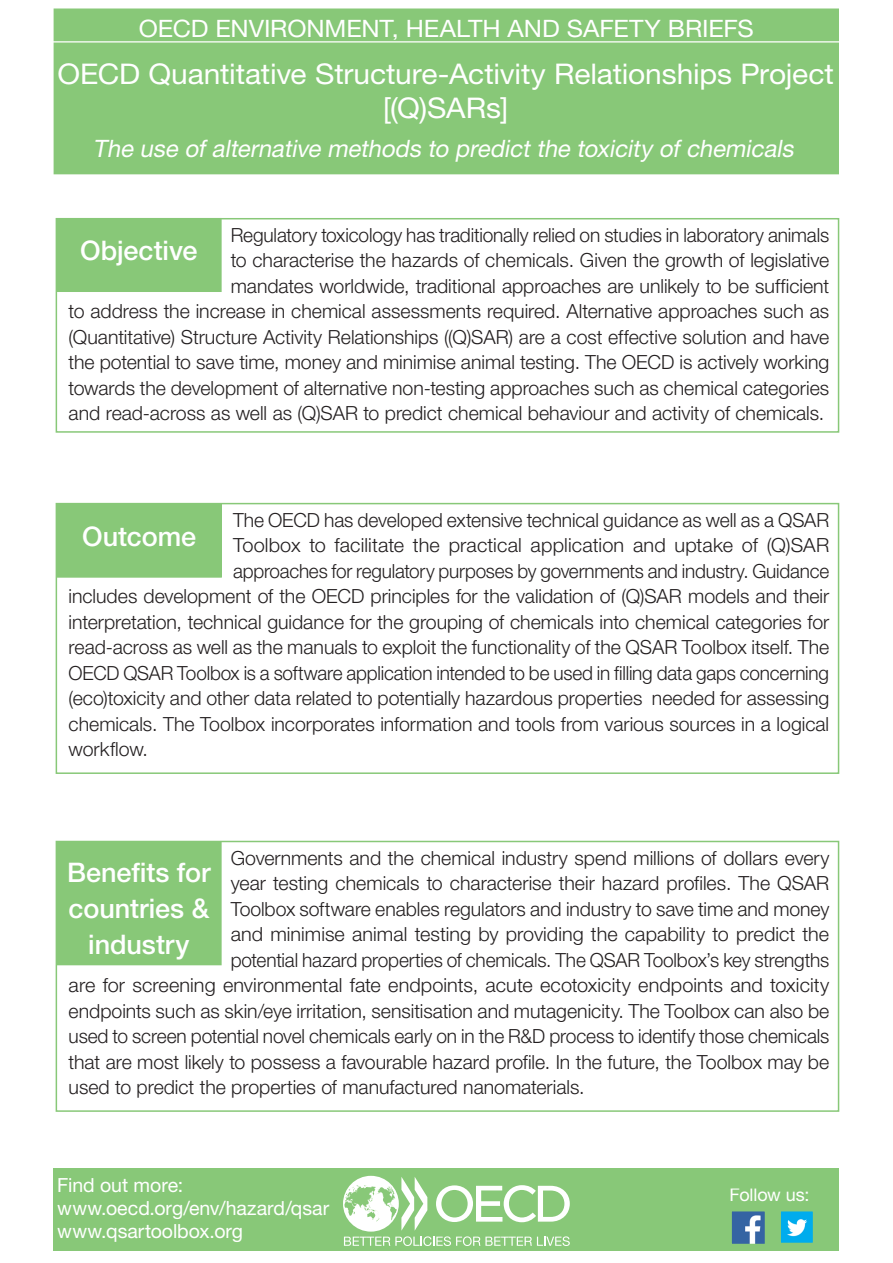
<style>
.page{position:relative;width:893px;height:1263px;background:#fff}
.page>*{position:absolute;margin:0;border:0;box-sizing:border-box;transform-origin:0 0}
.t1{font:28.5px/34.2px "Helvetica Neue LT Std";letter-spacing:-.005em;color:#fff;text-align:center;scale:1.05 1}
.TITLE_2_w_line{font:500 27px/36px "Helvetica Neue LT Std";letter-spacing:-.005em;color:#fff;text-align:center}
.t2{font:italic 24px "Helvetica Neue LT Std";color:#fff}
.t3{font:24px "Helvetica Neue LT Std";letter-spacing:-.005em;color:#fff;scale:1.05 1}
.Body_text{font:300 19.5px/25.5px "Helvetica Neue LT Std";letter-spacing:-.005em;color:#231f20;text-align:right}
.t4{font:19.5px "Helvetica Neue LT Std";color:#fff}
.t5{font:18px "Helvetica Neue LT Std";letter-spacing:-.005em;color:#fff}
</style>
<div class="page">
<div style="left:54px;top:1168px;width:785px;height:83px;background:#88c878"></div>
<div style="left:54px;top:43px;width:785px;height:131px;background:#88c878"></div>
<div style="left:54px;top:9px;width:784px;height:31px;background:#88c878"></div>
<div style="left:54px;top:9px;width:785px;height:32px;border:2px solid #88c878"></div>
<svg style="left:343px;top:1176px;width:227px;height:70px"></svg>
<div style="left:56px;top:218px;width:783px;height:215px;border:2px solid #88c878"></div>
<div style="left:57px;top:219px;width:164px;height:72px;background:#88c878"></div>
<div style="left:56px;top:218px;width:166px;height:74px;border:2px solid #88c878"></div>
<div style="left:56px;top:503px;width:783px;height:271px;border:2px solid #88c878"></div>
<div style="left:57px;top:504px;width:164px;height:73px;background:#88c878"></div>
<div style="left:56px;top:504px;width:166px;height:74px;border:2px solid #88c878"></div>
<div style="left:56px;top:841px;width:783px;height:271px;border:2px solid #88c878"></div>
<div style="left:57px;top:842px;width:164px;height:122px;background:#88c878"></div>
<div style="left:56px;top:841px;width:166px;height:124px;border:2px solid #88c878"></div>
<img style="left:733px;top:1213px;width:30px;height:29px">
<div style="left:730px;top:1210px;width:36px;height:35px;border:2px solid #88c878"></div>
<img style="left:782px;top:1213px;width:29px;height:28px">
<div style="left:779px;top:1210px;width:35px;height:34px;border:2px solid #88c878"></div>
<p class="t3" style="left:139px;top:14px;width:587px">OECD ENVIRONMENT, HEALTH AND SAFETY BRIEFS</p>
<p class="t1" style="left:57px;top:56px;width:741px">OECD Quantitative Structure-Activity Relationships Project [(Q)SARs]</p>
<p class="t2" style="left:93px;top:134px;width:707px">The use of alternative methods to predict the toxicity of chemicals</p>
<p class="Body_text" style="left:69px;top:222px;width:762px">Regulatory toxicology has traditionally relied on studies in laboratory animals<br>to characterise the hazards of chemicals. Given the growth of legislative<br>mandates worldwide, traditional approaches are unlikely to be sufficient<br>to address the increase in chemical assessments required. Alternative approaches such as (Quantitative) Structure Activity Relationships ((Q)SAR) are a cost effective solution and have the potential to save time, money and minimise animal testing. The OECD is actively working towards the development of alternative non-testing approaches such as chemical categories and read-across as well as (Q)SAR to predict chemical behaviour and activity of chemicals.</p>
<p class="TITLE_2_w_line" style="left:80px;top:232px;width:119px">Objective</p>
<p class="Body_text" style="left:233px;top:507px;width:598px">The OECD has developed extensive technical guidance as well as a QSAR</p>
<p class="Body_text" style="left:233px;top:532px;width:598px">Toolbox to facilitate the practical application and uptake of (Q)SAR</p>
<p class="Body_text" style="left:233px;top:558px;width:598px">approaches for regulatory purposes by governments and industry. Guidance</p>
<p class="Body_text" style="left:69px;top:583px;width:762px">includes development of the OECD principles for the validation of (Q)SAR models and their</p>
<p class="Body_text" style="left:69px;top:609px;width:762px">interpretation, technical guidance for the grouping of chemicals into chemical categories for</p>
<p class="Body_text" style="left:69px;top:634px;width:762px">read-across as well as the manuals to exploit the functionality of the QSAR Toolbox itself. The</p>
<p class="Body_text" style="left:69px;top:660px;width:762px">OECD QSAR Toolbox is a software application intended to be used in filling data gaps concerning</p>
<p class="Body_text" style="left:69px;top:685px;width:762px">(eco)toxicity and other data related to potentially hazardous properties needed for assessing</p>
<p class="Body_text" style="left:69px;top:711px;width:762px">chemicals. The Toolbox incorporates information and tools from various sources in a logical</p>
<p class="Body_text" style="left:69px;top:736px;width:81px">workflow.</p>
<p class="TITLE_2_w_line" style="left:82px;top:518px;width:115px">Outcome</p>
<p class="Body_text" style="left:231px;top:844px;width:600px">Governments and the chemical industry spend millions of dollars every</p>
<p class="Body_text" style="left:231px;top:870px;width:600px">year testing chemicals to characterise their hazard profiles. The QSAR</p>
<p class="Body_text" style="left:231px;top:895px;width:600px">Toolbox software enables regulators and industry to save time and money</p>
<p class="Body_text" style="left:231px;top:921px;width:600px">and minimise animal testing by providing the capability to predict the</p>
<p class="Body_text" style="left:231px;top:946px;width:600px">potential hazard properties of chemicals. The QSAR Toolbox’s key strengths</p>
<p class="Body_text" style="left:69px;top:972px;width:762px">are for screening environmental fate endpoints, acute ecotoxicity endpoints and toxicity</p>
<p class="Body_text" style="left:69px;top:997px;width:762px">endpoints such as skin/eye irritation, sensitisation and mutagenicity. The Toolbox can also be</p>
<p class="Body_text" style="left:69px;top:1023px;width:762px">used to screen potential novel chemicals early on in the R&amp;D process to identify those chemicals</p>
<p class="Body_text" style="left:69px;top:1048px;width:762px">that are most likely to possess a favourable hazard profile. In the future, the Toolbox may be</p>
<p class="Body_text" style="left:69px;top:1074px;width:517px">used to predict the properties of manufactured nanomaterials.</p>
<p class="TITLE_2_w_line" style="left:67px;top:854px;width:145px">Benefits for countries &amp; industry</p>
<p class="t4" style="left:57px;top:1173px;width:127px">Find out more:</p>
<p class="t4" style="left:57px;top:1196px;width:274px">www.oecd.org/env/hazard/qsar</p>
<p class="t4" style="left:57px;top:1220px;width:187px">www.qsartoolbox.org</p>
<p class="t5" style="left:729px;top:1184px;width:82px">Follow us:</p>
</div>
